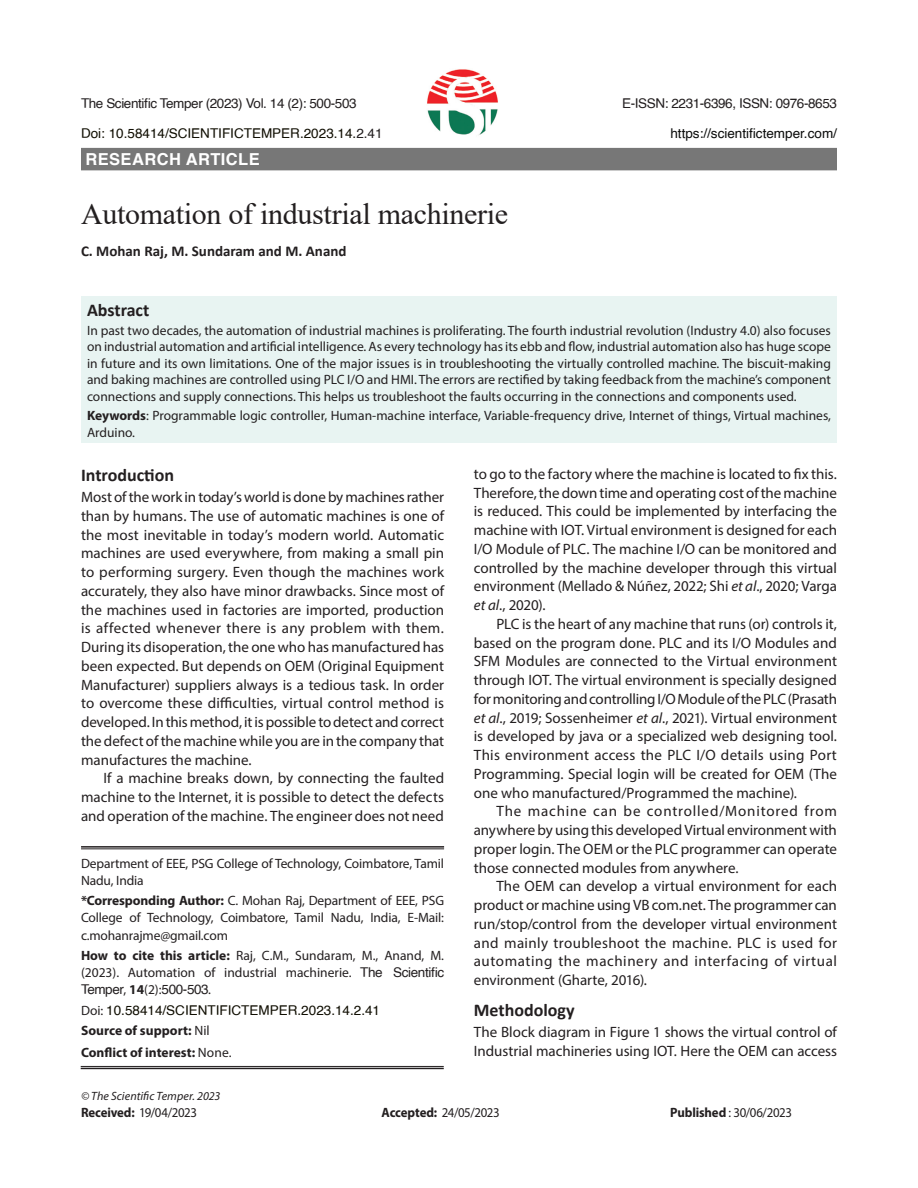
<style>
.page{position:relative;width:918px;height:1188px;background:#fff}
.page>*{position:absolute;margin:0;border:0;box-sizing:border-box;transform-origin:0 0}
.article_head{font:30px "Times New Roman";letter-spacing:-.01em;color:#231f20}
.Sub-Head-1{font:700 18px "Calibri";color:#231f20}
.Subject{font:700 16.5px "Helvetica";letter-spacing:.025em;color:#fff}
.text{font:15px/18.8px "Myriad Pro";color:#231f20;text-align:justify}
.Body_flush{font:15px/18.8px "Myriad Pro";color:#231f20;text-align:justify}
.author{font:700 15px "Calibri";color:#231f20}
.Abstract{font:13.5px/16.5px "Myriad Pro";color:#231f20;text-align:justify}
.affiliation{font:13.5px/17.2px "Myriad Pro";letter-spacing:-.01em;color:#231f20;text-align:justify}
.Running_Head{font:13.5px "Helvetica";letter-spacing:-.03em;color:#231f20}
.ref{font:13.5px "Myriad Pro";letter-spacing:-.025em;color:#231f20;scale:.95 1}
.affiliation-2{font:700 13.5px "Myriad Pro";color:#231f20}
.affiliation-3{font:13.5px "Helvetica";color:#100e02}
.Running_Head-2{font:13.5px "Helvetica";color:#100e02}
.Running_Head-3{font:13.5px "Helvetica";color:#0a0b0a}
.Bottom_1st_page{font:italic 12px "Myriad Pro";letter-spacing:.005em;color:#231f20}
.s1{color:#231f20}
.s2{font-weight:700}
.s3{font-family:"Helvetica"}
.s4{font-family:"Myriad Pro";color:#231f20}
.s5{font-weight:400}
.s6{font-style:italic}
</style>
<div class="page">
<div style="left:81px;top:297px;width:756px;height:146px;background:#e8f4f2"></div>
<div style="left:81px;top:148px;width:756px;height:22px;background:#777"></div>
<hr style="left:81px;top:846px;width:363px;height:2px;background:#231f20">
<hr style="left:81px;top:849px;width:363px;height:1px;background:#231f20">
<hr style="left:81px;top:1066px;width:363px;height:1px;background:#231f20">
<hr style="left:81px;top:1068px;width:363px;height:1px;background:#231f20">
<img style="left:427px;top:69px;width:71px;height:66px">
<p class="Running_Head" style="left:81px;top:92px;width:277px">The Scientific Temper (2023) Vol. 14 (2): 500-503</p>
<p class="Running_Head" style="left:622px;top:92px;width:216px">E-ISSN: 2231-6396, ISSN: 0976-8653</p>
<p class="Running_Head-2" style="left:81px;top:122px;width:303px">Doi: 10.58414/SCIENTIFICTEMPER.2023.14.<span class="s1">2.41</span></p>
<p class="Running_Head-3" style="left:670px;top:122px;width:168px">https://scientifictemper.com/</p>
<p class="Subject" style="left:86px;top:146px;width:176px">RESEARCH ARTICLE</p>
<p class="article_head" style="left:81px;top:193px;width:429px">Automation of industrial machinerie</p>
<p class="author" style="left:81px;top:240px;width:267px">C. Mohan Raj, M. Sundaram and M. Anand</p>
<p class="Sub-Head-1" style="left:87px;top:297px;width:64px">Abstract</p>
<p class="Abstract" style="left:87px;top:322px;width:745px">In past two decades, the automation of industrial machines is proliferating. The fourth industrial revolution (Industry 4.0) also focuses on industrial automation and artificial intelligence. As every technology has its ebb and flow, industrial automation also has huge scope in future and its own limitations. One of the major issues is in troubleshooting the virtually controlled machine. The biscuit-making and baking machines are controlled using PLC I/O and HMI. The errors are rectified by taking feedback from the machine’s component connections and supply connections. This helps us troubleshoot the faults occurring in the connections and components used.</p>
<p class="Abstract" style="left:87px;top:407px;width:746px"><span class="s2">Keywords</span>: Programmable logic controller, Human-machine interface, Variable-frequency drive, Internet of things, Virtual machines,<br>Arduino.</p>
<p class="Sub-Head-1" style="left:81px;top:463px;width:95px">Introduction</p>
<p class="Body_flush" style="left:81px;top:487px;width:365px">Most of the work in today’s world is done by machines rather than by humans. The use of automatic machines is one of the most inevitable in today’s modern world. Automatic machines are used everywhere, from making a small pin to performing surgery. Even though the machines work accurately, they also have minor drawbacks. Since most of the machines used in factories are imported, production is affected whenever there is any problem with them.<br>During its disoperation, the one who has manufactured has been expected. But depends on OEM (Original Equipment Manufacturer) suppliers always is a tedious task. In order to overcome these difficulties, virtual control method is developed. In this method, it is possible to detect and correct the defect of the machine while you are in the company that manufactures the machine.</p>
<p class="text" style="left:81px;top:769px;width:365px;text-indent:22px">If a machine breaks down, by connecting the faulted machine to the Internet, it is possible to detect the defects and operation of the machine. The engineer does not need</p>
<p class="affiliation" style="left:81px;top:854px;width:365px">Department of EEE, PSG College of Technology, Coimbatore, Tamil<br>Nadu, India</p>
<p class="affiliation" style="left:81px;top:892px;width:365px"><span class="s2">*Corresponding Author:</span> C. Mohan Raj, Department of EEE, PSG College of Technology, Coimbatore, Tamil Nadu, India, E-Mail: c.mohanrajme@gmail.com</p>
<p class="affiliation" style="left:81px;top:947px;width:365px"><span class="s2">How to cite this article:</span> Raj, C.M., Sundaram, M., Anand, M. (2023). Automation of industrial machinerie. <span class="s3">The Scientific Temper</span>, <span class="s2">14</span>(2):<span class="s3">500-503</span>.</p>
<p class="affiliation-3" style="left:81px;top:999px;width:301px"><span class="s4">Doi:</span> 10.58414/SCIENTIFICTEMPER.2023.14.2.41</p>
<p class="affiliation-2" style="left:81px;top:1022px;width:130px">Source of support: <span class="s5">Nil</span></p>
<p class="affiliation-2" style="left:81px;top:1043px;width:152px">Conflict of interest: <span class="s5">None.</span></p>
<p class="text" style="left:474px;top:464px;width:365px">to go to the factory where the machine is located to fix this.<br>Therefore, the down time and operating cost of the machine is reduced. This could be implemented by interfacing the machine with IOT. Virtual environment is designed for each I/O Module of PLC. The machine I/O can be monitored and controlled by the machine developer through this virtual environment (Mellado &amp; Núñez, 2022; Shi <span class="s6">et al</span>., 2020; Varga <span class="s6">et al</span>., 2020).</p>
<p class="text" style="left:474px;top:614px;width:365px;text-indent:22px">PLC is the heart of any machine that runs (or) controls it, based on the program done. PLC and its I/O Modules and SFM Modules are connected to the Virtual environment through IOT. The virtual environment is specially designed for monitoring and controlling I/O Module of the PLC (Prasath <span class="s6">et al</span>., 2019; Sossenheimer <span class="s6">et al</span>., 2021). Virtual environment is developed by java or a specialized web designing tool.<br>This environment access the PLC I/O details using Port Programming. Special login will be created for OEM (The one who manufactured/Programmed the machine).</p>
<p class="text" style="left:474px;top:802px;width:365px;text-indent:22px">The machine can be controlled/Monitored from anywhere by using this developed Virtual environment with proper login. The OEM or the PLC programmer can operate those connected modules from anywhere.</p>
<p class="text" style="left:474px;top:877px;width:365px;text-indent:22px">The OEM can develop a virtual environment for each product or machine using VB com.net. The programmer can run/stop/control from the developer virtual environment and mainly troubleshoot the machine. PLC is used for automating the machinery and interfacing of virtual environment (Gharte, 2016).</p>
<p class="Sub-Head-1" style="left:474px;top:998px;width:102px">Methodology</p>
<p class="Body_flush" style="left:474px;top:1022px;width:365px">The Block diagram in Figure 1 shows the virtual control of<br>Industrial machineries using IOT. Here the OEM can access</p>
<p class="Bottom_1st_page" style="left:81px;top:1089px;width:141px">© The Scientific Temper. 2023</p>
<p class="ref" style="left:81px;top:1104px;width:124px"><span class="s2">Received:</span> 19/04/2023</p>
<p class="ref" style="left:382px;top:1104px;width:126px"><span class="s2">Accepted:</span> 24/05/2023</p>
<p class="ref" style="left:670px;top:1104px;width:130px"><span class="s2">Published</span> : 30/06/2023</p>
</div>
